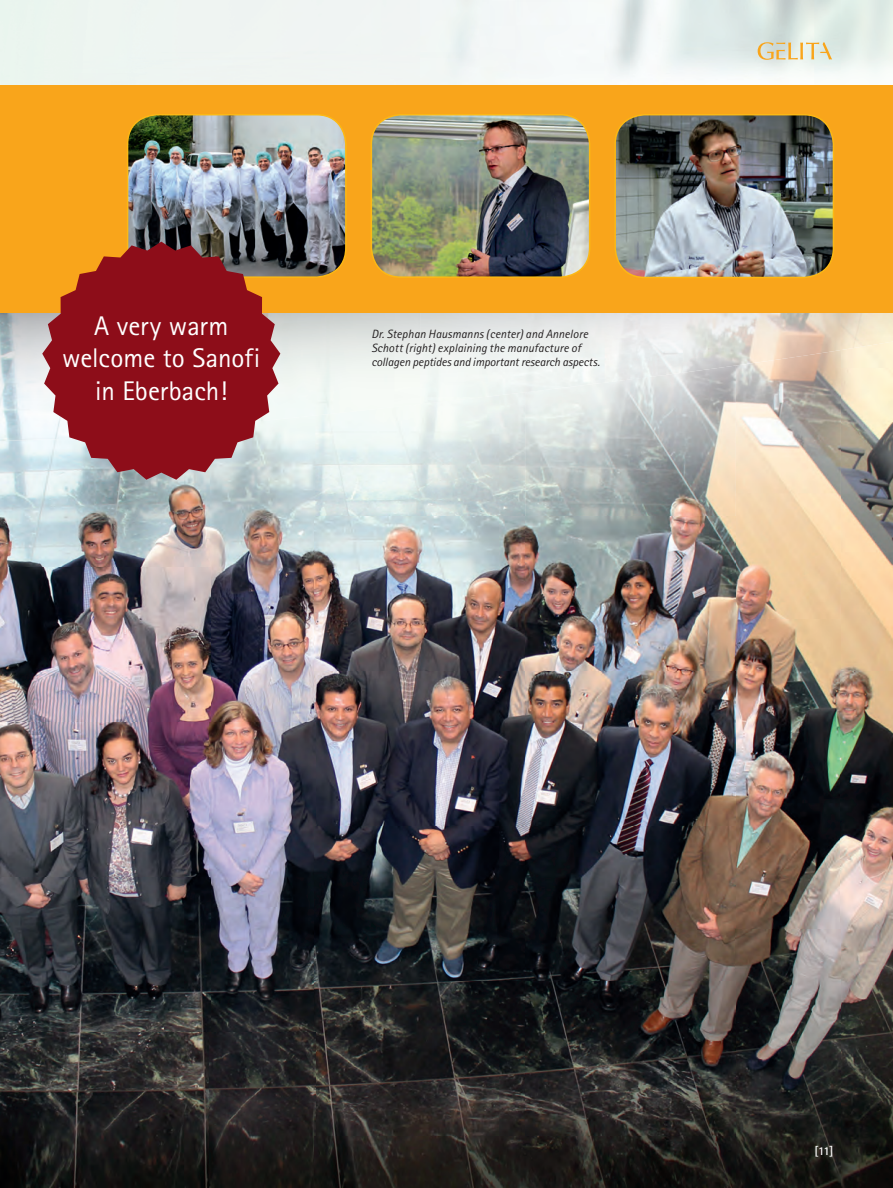
<style>
.page{position:relative;width:893px;height:1188px;background:#fff}
.page>*{position:absolute;margin:0;border:0;box-sizing:border-box;transform-origin:0 0}
.t1{font:27px/32.4px "Rotis Sans Serif";color:#fff;text-align:center}
.t2{font:italic 12px/14.4px "Rotis Sans Serif";letter-spacing:.005em;color:#231f20}
.t3{font:700 12px "Rotis Sans Serif";color:#fff}
</style>
<div class="page">
<img style="left:840px;top:0;width:53px;height:1188px">
<img style="left:736px;top:373px;width:105px;height:815px">
<img style="left:315px;top:397px;width:210px;height:739px">
<img style="left:525px;top:373px;width:211px;height:763px">
<img style="left:0;top:441px;width:210px;height:747px">
<img style="left:210px;top:426px;width:105px;height:762px">
<img style="left:315px;top:1136px;width:421px;height:52px">
<img style="left:0;top:313px;width:42px;height:128px">
<img style="left:280px;top:313px;width:140px;height:113px">
<img style="left:420px;top:313px;width:263px;height:84px">
<img style="left:683px;top:313px;width:158px;height:60px">
<img style="left:840px;top:313px;width:53px;height:37px">
<img style="left:420px;top:397px;width:67px;height:7px">
<div style="left:0;top:85px;width:893px;height:228px;background:#f9a51b"></div>
<img style="left:617px;top:116px;width:216px;height:160px">
<div style="left:614px;top:114px;width:220px;height:164px;border:2px solid #fcb814;border-radius:30px"></div>
<img style="left:371px;top:116px;width:219px;height:160px">
<div style="left:371px;top:114px;width:219px;height:164px;border:2px solid #fcb814;border-radius:30px"></div>
<img style="left:129px;top:117px;width:215px;height:158px">
<div style="left:127px;top:114px;width:220px;height:164px;border:2px solid #fcb814;border-radius:30px"></div>
<svg style="left:758px;top:42px;width:74px;height:18px"></svg>
<svg style="left:42px;top:242px;width:238px;height:238px;background:#9c3937"></svg>
<h1 class="t1" style="left:62px;top:309px;width:200px">A very warm welcome to Sanofi in Eberbach!</h1>
<p class="t2" style="left:371px;top:327px;width:230px">Dr. Stephan Hausmanns (center) and Annelore<br>Schott (right) explaining the manufacture of collagen peptides and important research aspects.</p>
<p class="t3" style="left:815px;top:1143px;width:20px">[11]</p>
</div>
